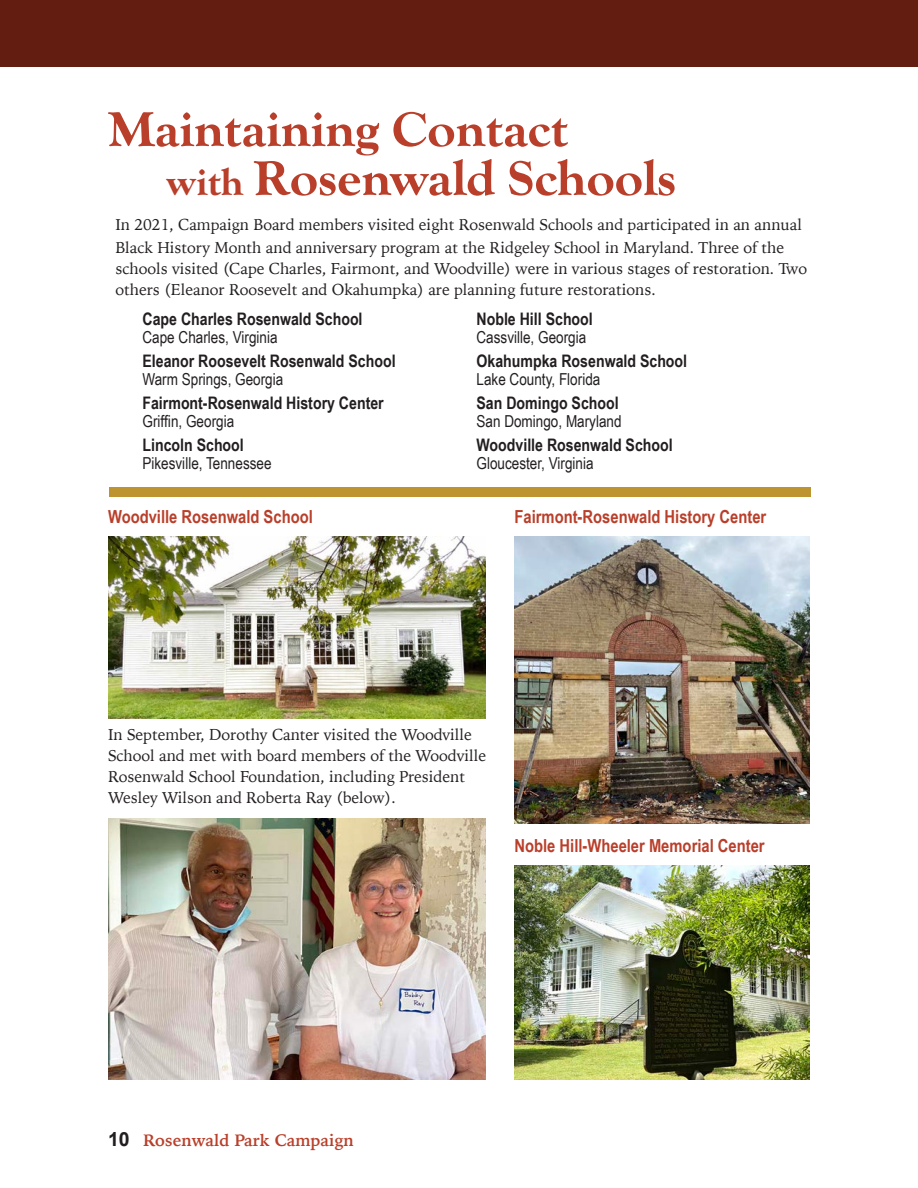
<style>
.page{position:relative;width:918px;height:1188px;background:#fff}
.page>*{position:absolute;margin:0;border:0;box-sizing:border-box;transform-origin:0 0}
.t1{font:700 expanded 51px "Goudy Old Sty";color:#b93f2a}
.t2{font:700 18px "Arial Narrow";color:#b93f2a}
.t3{font:700 17.25px "Arial Narrow";color:#231f20}
.t4{font:16.5px "Arial Narrow";color:#231f20}
.t5{font:700 16.5px "Iowan Old Style";color:#b93f2a}
.t6{font:15.75px/21px "Iowan Old Style";color:#231f20}
.s1{font-size:39px}
.s2{font-family:"Arial";font-size:19.5px;color:#231f20}
</style>
<div class="page">
<div style="left:109px;top:487px;width:702px;height:10px;background:#be9430"></div>
<img style="left:108px;top:536px;width:378px;height:182px">
<div style="left:0;top:0;width:918px;height:66px;background:#631d11"></div>
<img style="left:515px;top:536px;width:295px;height:288px">
<img style="left:108px;top:819px;width:378px;height:261px">
<img style="left:515px;top:866px;width:295px;height:214px">
<p class="t1" style="left:108px;top:101px;width:461px">Maintaining Contact</p>
<p class="t1" style="left:166px;top:149px;width:511px"><span class="s1">with</span> Rosenwald Schools</p>
<p class="t6" style="left:115px;top:213px;width:688px;line-height:22.5px">In 2021, Campaign Board members visited eight Rosenwald Schools and participated in an annual<br>Black History Month and anniversary program at the Ridgeley School in Maryland. Three of the</p>
<p class="t6" style="left:115px;top:257px;width:693px">schools visited (Cape Charles, Fairmont, and Woodville) were in various stages of restoration. Two others (Eleanor Roosevelt and Okahumpka) are planning future restorations.</p>
<p class="t3" style="left:142px;top:305px;width:222px">Cape Charles Rosenwald School</p>
<p class="t4" style="left:142px;top:325px;width:137px">Cape Charles, Virginia</p>
<p class="t3" style="left:142px;top:347px;width:255px">Eleanor Roosevelt Rosenwald School</p>
<p class="t4" style="left:142px;top:367px;width:142px">Warm Springs, Georgia</p>
<p class="t3" style="left:142px;top:389px;width:243px">Fairmont-Rosenwald History Center</p>
<p class="t4" style="left:142px;top:409px;width:93px">Griffin, Georgia</p>
<p class="t3" style="left:142px;top:431px;width:103px">Lincoln School</p>
<p class="t4" style="left:142px;top:451px;width:131px">Pikesville, Tennessee</p>
<p class="t3" style="left:477px;top:305px;width:118px">Noble Hill School</p>
<p class="t4" style="left:477px;top:325px;width:111px">Cassville, Georgia</p>
<p class="t3" style="left:477px;top:347px;width:212px">Okahumpka Rosenwald School</p>
<p class="t4" style="left:477px;top:367px;width:125px">Lake County, Florida</p>
<p class="t3" style="left:477px;top:389px;width:144px">San Domingo School</p>
<p class="t4" style="left:477px;top:409px;width:147px">San Domingo, Maryland</p>
<p class="t3" style="left:477px;top:431px;width:198px">Woodville Rosenwald School</p>
<p class="t4" style="left:477px;top:451px;width:119px">Gloucester, Virginia</p>
<p class="t2" style="left:108px;top:503px;width:206px">Woodville Rosenwald School</p>
<p class="t2" style="left:515px;top:503px;width:253px">Fairmont-Rosenwald History Center</p>
<p class="t6" style="left:108px;top:723px;width:379px">In September, Dorothy Canter visited the Woodville School and met with board members of the Woodville Rosenwald School Foundation, including President Wesley Wilson and Roberta Ray (below).</p>
<p class="t2" style="left:515px;top:832px;width:252px">Noble Hill-Wheeler Memorial Center</p>
<p class="t5" style="left:108px;top:1125px;width:247px"><span class="s2">10</span> Rosenwald Park Campaign</p>
</div>
